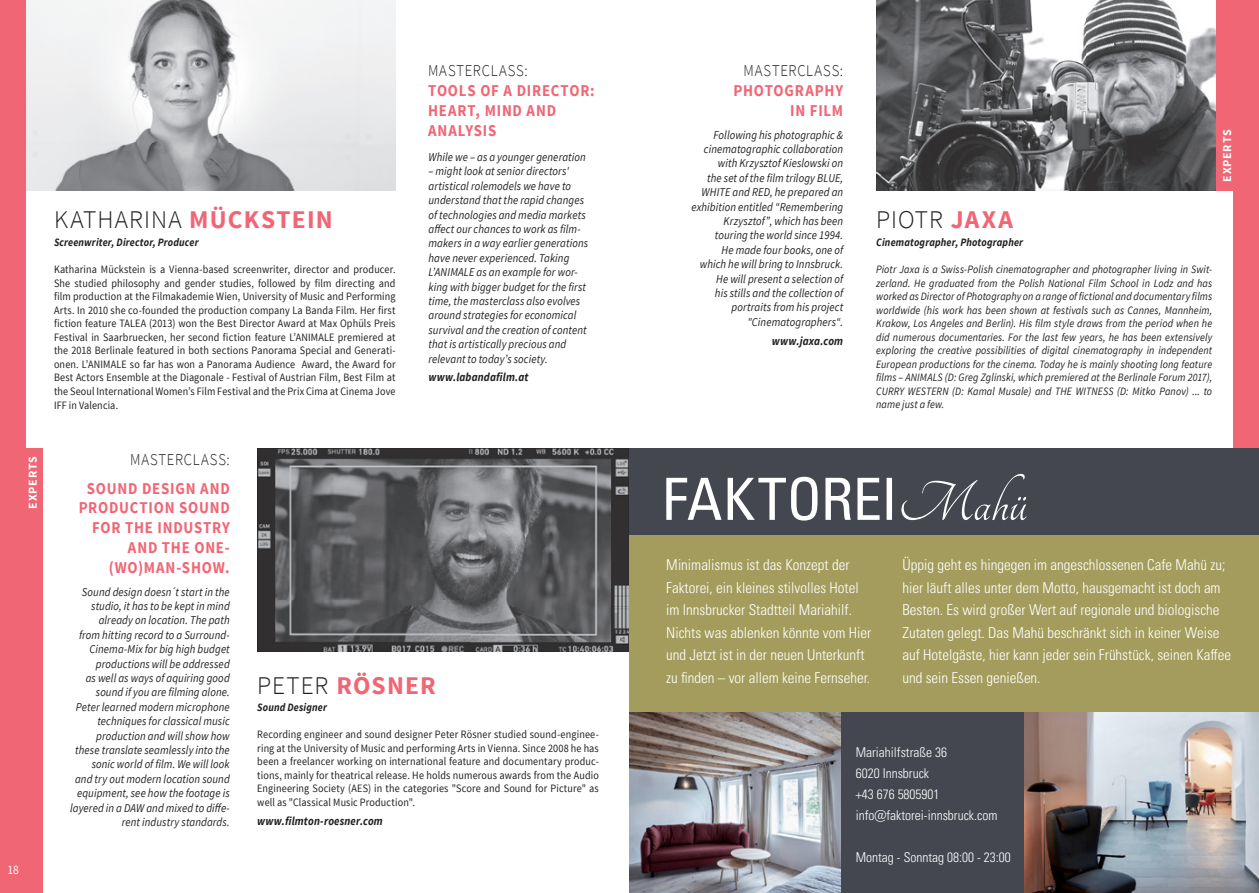
<style>
.page{position:relative;width:1259px;height:893px;background:#fff}
.page>*{position:absolute;margin:0;border:0;box-sizing:border-box;transform-origin:0 0}
.t1{font:300 25.5px "Source Sans Pro";letter-spacing:.04em;color:#231f20}
.t2{font:700 25.5px "Source Sans Pro";letter-spacing:.045em;color:#f16675}
.t3{font:700 16.5px/19.8px "Source Sans Pro";letter-spacing:.05em;color:#f16675;text-align:right;scale:.9 1}
.t4{font:300 16.5px "Source Sans Pro";letter-spacing:.055em;color:#231f20;scale:.9 1}
.t5{font:15px/22.5px "Univers LTCYR 47 Light Cond";color:#fff}
.t6{font:13.5px/21px "Univers LTCYR 47 Light Cond";color:#fff}
.t7{font:12.75px "Source Sans Pro";color:#fff;scale:.9 1}
.t8{font:italic 12px/14.4px "Source Sans Pro";letter-spacing:.01em;color:#231f20;text-align:right;scale:.9 1}
.t9{font:italic 700 12px "Source Sans Pro";letter-spacing:.015em;color:#231f20;scale:.9 1}
.t10{font:700 12px "Source Sans Pro";letter-spacing:.07em;color:#fff}
.t11{font:11.25px/13.6px "Source Sans Pro";letter-spacing:.015em;color:#231f20;text-align:justify;scale:.9 1}
.t12{font:italic 11.25px/13.5px "Source Sans Pro";letter-spacing:.01em;color:#231f20;text-align:justify;scale:.9 1}
.t13{font:italic 700 11.25px "Source Sans Pro";letter-spacing:.015em;color:#231f20;scale:.9 1}
.s1{font-weight:700;color:#f16675}
.s2{font-weight:300;color:#231f20}
</style>
<div class="page">
<img style="left:26px;top:0;width:369px;height:191px">
<img style="left:876px;top:0;width:340px;height:191px">
<img style="left:257px;top:448px;width:372px;height:204px">
<div style="left:24px;top:448px;width:19px;height:445px;background:#f16675"></div>
<div style="left:0;top:0;width:26px;height:893px;background:#f16675"></div>
<div style="left:1216px;top:0;width:18px;height:191px;background:#f16675"></div>
<div style="left:1233px;top:0;width:26px;height:893px;background:#f16675"></div>
<div style="left:629px;top:448px;width:630px;height:445px;background:#444750"></div>
<div style="left:629px;top:535px;width:630px;height:177px;background:#a49c5c"></div>
<img style="left:629px;top:712px;width:211px;height:181px">
<img style="left:1024px;top:712px;width:235px;height:181px">
<svg style="left:666px;top:477px;width:226px;height:44px"></svg>
<svg style="left:901px;top:474px;width:125px;height:46px;background:#5b5d65"></svg>
<h1 class="t1" style="left:54px;top:204px;width:280px">KATHARINA <span class="s1">MÜCKSTEIN</span></h1>
<p class="t13" style="left:54px;top:235px;width:162px">Screenwriter, Director, Producer</p>
<p class="t11" style="left:54px;top:263px;width:381px">Katharina Mückstein is a Vienna-based screenwriter, director and producer.<br>She studied philosophy and gender studies, followed by film directing and film production at the Filmakademie Wien, University of Music and Performing Arts. In 2010 she co-founded the production company La Banda Film. Her first fiction feature TALEA (2013) won the Best Director Award at Max Ophüls Preis Festival in Saarbruecken, her second fiction feature L’ANIMALE premiered at the 2018 Berlinale featured in both sections Panorama Special and Generati&shy;onen. L’ANIMALE so far has won a Panorama Audience Award, the Award for Best Actors Ensemble at the Diagonale - Festival of Austrian Film, Best Film at the Seoul International Women’s Film Festival and the Prix Cima at Cinema Jove IFF in Valencia.</p>
<h2 class="t4" style="left:428px;top:61px;width:112px">MASTERCLASS:</h2>
<h2 class="t3" style="left:428px;top:81px;width:187px;text-align:left">TOOLS OF A DIRECTOR:<br>HEART, MIND AND<br>ANALYSIS</h2>
<p class="t8" style="left:428px;top:150px;width:176px">While we – as a younger generation</p>
<p class="t8" style="left:428px;top:164px;width:179px;text-align:left">– might look at senior directors' artistical rolemodels we have to understand that the rapid changes of technologies and media markets affect our chances to work as film&shy;makers in a way earlier generations have never experienced. Taking L’ANIMALE as an example for wor&shy;king with bigger budget for the first time, the masterclass also evolves around strategies for economical survival and the creation of content that is artistically precious and relevant to today’s society.</p>
<p class="t9" style="left:428px;top:370px;width:113px">www.labandafilm.at</p>
<p class="t10" style="left:25px;top:509px;width:54px;rotate:-90deg">EXPERTS</p>
<p class="t7" style="left:7px;top:862px;width:14px">18</p>
<h2 class="t4" style="left:130px;top:450px;width:112px">MASTERCLASS:</h2>
<h2 class="t3" style="left:79px;top:479px;width:169px">SOUND DESIGN AND<br>PRODUCTION SOUND<br>FOR THE INDUSTRY<br>AND THE ONE-(WO)MAN-SHOW.</h2>
<p class="t8" style="left:70px;top:584px;width:179px">Sound design doesn´t start in the studio, it has to be kept in mind already on location. The path<br>from hitting record to a Surround-<br>Cinema-Mix for big high budget productions will be addressed<br>as well as ways of aquiring good sound if you are filming alone.<br>Peter learned modern microphone techniques for classical music production and will show how these translate seamlessly into the sonic world of film. We will look<br>and try out modern location sound equipment, see how the footage is layered in a DAW and mixed to diffe&shy;rent industry standards.</p>
<h1 class="t2" style="left:257px;top:669px;width:180px"><span class="s2">PETER</span> RÖSNER</h1>
<p class="t13" style="left:257px;top:700px;width:79px">Sound Designer</p>
<p class="t11" style="left:257px;top:728px;width:381px">Recording engineer and sound designer Peter Rösner studied sound-enginee&shy;ring at the University of Music and performing Arts in Vienna. Since 2008 he has been a freelancer working on international feature and documentary produc&shy;tions, mainly for theatrical release. He holds numerous awards from the Audio Engineering Society (AES) in the categories "Score and Sound for Picture" as well as "Classical Music Production".</p>
<p class="t9" style="left:257px;top:813px;width:141px">www.filmton-roesner.com</p>
<h2 class="t4" style="left:743px;top:61px;width:112px">MASTERCLASS:</h2>
<h2 class="t3" style="left:733px;top:81px;width:123px">PHOTOGRAPHY<br>IN FILM</h2>
<p class="t8" style="left:691px;top:127px;width:170px">Following his photographic &amp; cinematographic collaboration with Krzysztof Kieslowski on<br>the set of the film trilogy BLUE,<br>WHITE and RED, he prepared an exhibition entitled “Remembering<br>Krzysztof”, which has been touring the world since 1994.<br>He made four books, one of<br>which he will bring to Innsbruck.<br>He will present a selection of<br>his stills and the collection of portraits from his project "Cinematographers“.</p>
<p class="t9" style="left:772px;top:333px;width:81px">www.jaxa.com</p>
<p class="t10" style="left:1219px;top:182px;width:54px;rotate:-90deg">EXPERTS</p>
<h1 class="t1" style="left:876px;top:204px;width:138px">PIOTR <span class="s1">JAXA</span></h1>
<p class="t13" style="left:876px;top:235px;width:165px">Cinematographer, Photographer</p>
<p class="t12" style="left:876px;top:263px;width:375px">Piotr Jaxa is a Swiss-Polish cinematographer and photographer living in Swit&shy;zerland. He graduated from the Polish National Film School in Lodz and has worked as Director of Photography on a range of fictional and documentary films worldwide (his work has been shown at festivals such as Cannes, Mannheim, Krakow, Los Angeles and Berlin). His film style draws from the period when he did numerous documentaries. For the last few years, he has been extensively exploring the creative possibilities of digital cinematography in independent European productions for the cinema. Today he is mainly shooting long feature films – ANIMALS (D: Greg Zglinski, which premiered at the Berlinale Forum 2017), CURRY WESTERN (D: Kamal Musale) and THE WITNESS (D: Mitko Panov) ... to name just a few.</p>
<p class="t5" style="left:666px;top:553px;width:206px">Minimalismus ist das Konzept der Faktorei, ein kleines stilvolles Hotel im Innsbrucker Stadtteil Mariahilf.<br>Nichts was ablenken könnte vom Hier und Jetzt ist in der neuen Unterkunft zu finden – vor allem keine Fernseher.</p>
<p class="t5" style="left:902px;top:553px;width:330px">Üppig geht es hingegen im angeschlossenen Cafe Mahü zu; hier läuft alles unter dem Motto, hausgemacht ist doch am Besten. Es wird großer Wert auf regionale und biologische Zutaten gelegt. Das Mahü beschränkt sich in keiner Weise auf Hotelgäste, hier kann jeder sein Frühstück, seinen Kaffee und sein Essen genießen.</p>
<p class="t6" style="left:855px;top:741px;width:143px">Mariahilfstraße 36<br>6020 Innsbruck<br>+43 676 5805901 info@faktorei-innsbruck.com</p>
<p class="t6" style="left:855px;top:846px;width:157px">Montag - Sonntag 08:00 - 23:00</p>
</div>
